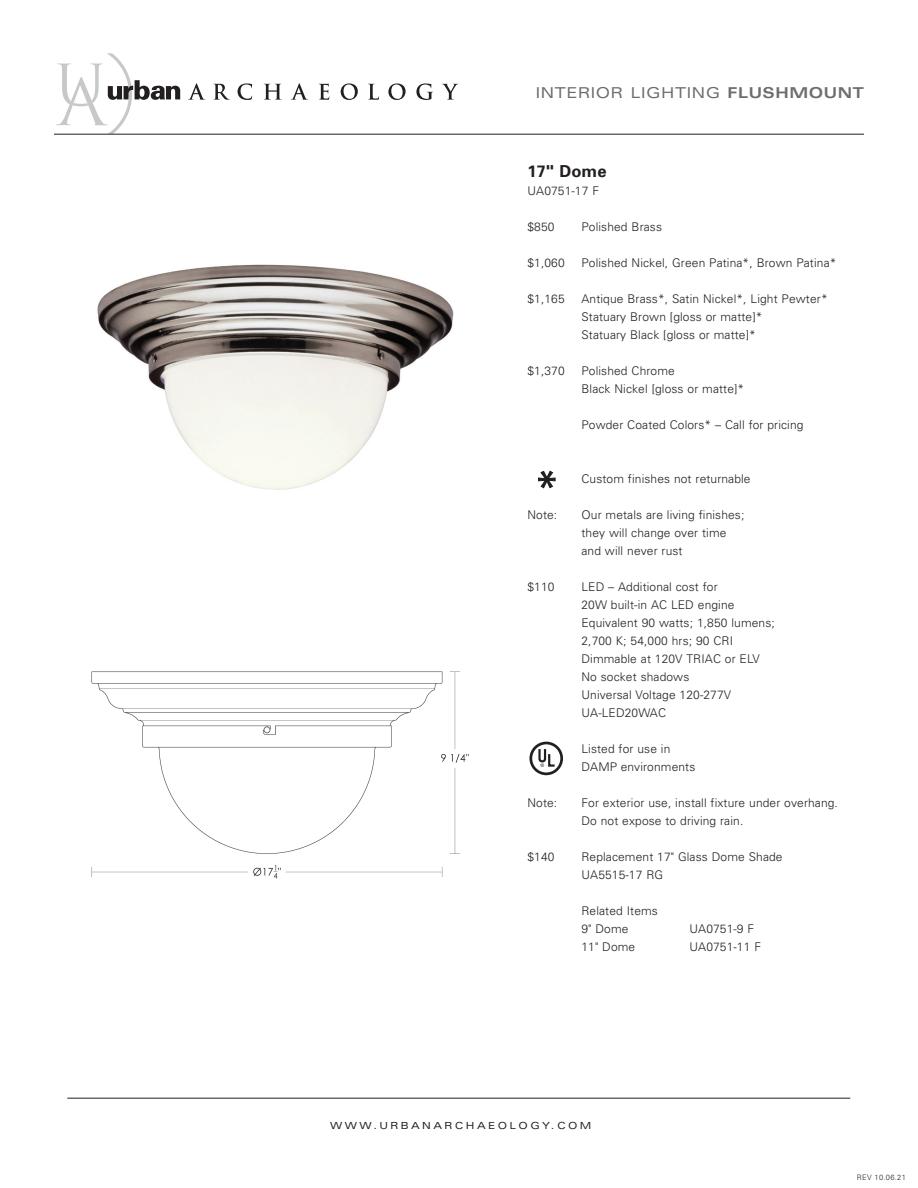
<style>
.page{position:relative;width:918px;height:1188px;background:#fff}
.page>*{position:absolute;margin:0;border:0;box-sizing:border-box;transform-origin:0 0}
.t1{font:700 16.5px "Univers";letter-spacing:.01em;color:#231f20}
.t2{font:expanded 15px "Univers";letter-spacing:.04em;color:#6c6d70}
.t3{font:300 12px/18px "Univers";letter-spacing:.01em;color:#231f20}
.t4{font:expanded 9.75px "Univers";letter-spacing:.25em;color:#231f20}
.t5{font:300 7.5px "Univers";letter-spacing:.04em;color:#231f20}
.s1{font-weight:700}
</style>
<div class="page">
<svg style="left:188px;top:83px;width:17px;height:17px"></svg>
<svg style="left:213px;top:84px;width:17px;height:16px"></svg>
<svg style="left:238px;top:83px;width:14px;height:17px"></svg>
<svg style="left:264px;top:84px;width:18px;height:16px"></svg>
<svg style="left:291px;top:83px;width:17px;height:17px"></svg>
<svg style="left:319px;top:84px;width:10px;height:16px"></svg>
<svg style="left:341px;top:83px;width:17px;height:17px"></svg>
<svg style="left:368px;top:84px;width:11px;height:16px"></svg>
<svg style="left:388px;top:83px;width:18px;height:17px"></svg>
<svg style="left:416px;top:83px;width:17px;height:17px"></svg>
<svg style="left:442px;top:84px;width:16px;height:16px"></svg>
<svg style="left:54px;top:53px;width:126px;height:81px"></svg>
<hr style="left:54px;top:134px;width:810px;height:1px;background:#231f20">
<hr style="left:67px;top:1098px;width:783px;height:1px;background:#231f20">
<img style="left:91px;top:671px;width:378px;height:208px">
<img style="left:97px;top:264px;width:357px;height:226px">
<svg style="left:538px;top:471px;width:17px;height:17px"></svg>
<svg style="left:529px;top:742px;width:34px;height:33px"></svg>
<p class="t2" style="left:536px;top:83px;width:330px">INTERIOR LIGHTING <span class="s1">FLUSHMOUNT</span></p>
<h1 class="t1" style="left:527px;top:161px;width:81px">17" Dome</h1>
<p class="t3" style="left:527px;top:181px;width:73px">UA0751-17 F</p>
<p class="t3" style="left:527px;top:217px;width:29px">$850</p>
<p class="t3" style="left:581px;top:217px;width:82px">Polished Brass</p>
<p class="t3" style="left:527px;top:253px;width:39px">$1,060</p>
<p class="t3" style="left:581px;top:253px;width:257px">Polished Nickel, Green Patina*, Brown Patina*</p>
<p class="t3" style="left:527px;top:289px;width:39px">$1,165</p>
<p class="t3" style="left:581px;top:289px;width:248px">Antique Brass*, Satin Nickel*, Light Pewter*<br>Statuary Brown [gloss or matte]*<br>Statuary Black [gloss or matte]*</p>
<p class="t3" style="left:527px;top:361px;width:39px">$1,370</p>
<p class="t3" style="left:581px;top:361px;width:164px">Polished Chrome<br>Black Nickel [gloss or matte]*</p>
<p class="t3" style="left:581px;top:415px;width:224px">Powder Coated Colors* – Call for pricing</p>
<p class="t3" style="left:581px;top:469px;width:171px">Custom finishes not returnable</p>
<p class="t3" style="left:527px;top:505px;width:31px">Note:</p>
<p class="t3" style="left:581px;top:505px;width:164px">Our metals are living finishes; they will change over time and will never rust</p>
<p class="t3" style="left:527px;top:577px;width:29px">$110</p>
<p class="t3" style="left:581px;top:577px;width:195px">LED – Additional cost for<br>20W built-in AC LED engine<br>Equivalent 90 watts; 1,850 lumens;<br>2,700 K; 54,000 hrs; 90 CRI<br>Dimmable at 120V TRIAC or ELV<br>No socket shadows<br>Universal Voltage 120-277V<br>UA-LED20WAC</p>
<p class="t3" style="left:581px;top:739px;width:115px">Listed for use in<br>DAMP environments</p>
<p class="t3" style="left:527px;top:793px;width:31px">Note:</p>
<p class="t3" style="left:581px;top:793px;width:258px">For exterior use, install fixture under overhang.<br>Do not expose to driving rain.</p>
<p class="t3" style="left:527px;top:847px;width:29px">$140</p>
<p class="t3" style="left:581px;top:847px;width:203px">Replacement 17" Glass Dome Shade<br>UA5515-17 RG</p>
<p class="t3" style="left:581px;top:901px;width:78px">Related Items<br>9" Dome</p>
<p class="t3" style="left:689px;top:919px;width:66px">UA0751-9 F</p>
<p class="t3" style="left:581px;top:937px;width:55px">11" Dome</p>
<p class="t3" style="left:689px;top:937px;width:73px">UA0751-11 F</p>
<p class="t4" style="left:330px;top:1120px;width:263px">WWW.URBANARCHAEOLOGY.COM</p>
<p class="t5" style="left:857px;top:1172px;width:50px">REV 10.06.21</p>
</div>
